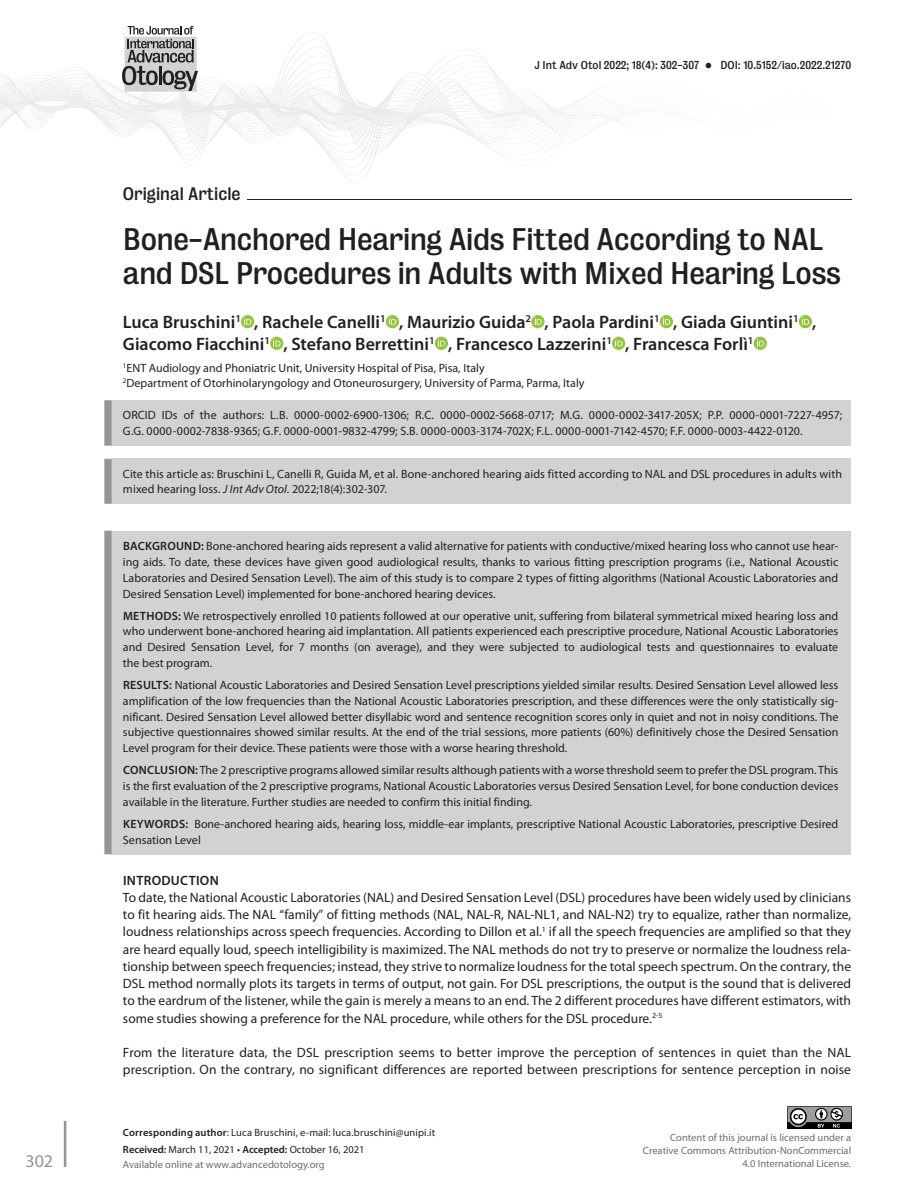
<style>
.page{position:relative;width:915px;height:1191px;background:#fff}
.page>*{position:absolute;margin:0;border:0;box-sizing:border-box;transform-origin:0 0}
.t1{font:28.5px/34.2px "Bureau Grotesque Five Three";letter-spacing:-.01em;color:#231f20}
.t2{font:600 18px/21.6px "Myriad Pro";color:#231f20}
.t3{font:18px "Myriad Pro";color:#939598}
.t4{font:16.5px "Bureau Grotesque Five Three";color:#231f20}
.t5{font:13.5px/17.2px "Myriad Pro";letter-spacing:.01em;color:#231f20;text-align:justify}
.t6{font:600 13.5px "Myriad Pro";letter-spacing:.02em;color:#231f20}
.t7{font:12px/15.8px "Myriad Pro";color:#231f20}
.t8{font:10.5px/12.8px "Myriad Pro";color:#6c6d70;text-align:right}
.t9{font:10.5px/17px "Myriad Pro";letter-spacing:.01em;color:#231f20}
.t10{font:10.5px "Bureau Grotesque Five Three";color:#231f20}
.s1{font-style:italic}
.s2{font-weight:600}
</style>
<div class="page">
<svg style="left:0;top:25px;width:613px;height:140px"></svg>
<hr style="left:64px;top:1120px;width:2px;height:47px;background:#939598">
<hr style="left:123px;top:199px;width:727px;height:1px;background:#231f20">
<hr style="left:123px;top:199px;width:124px;height:1px;background:#fff">
<div style="left:111px;top:400px;width:739px;height:45px;background:#d1d2d4"></div>
<div style="left:104px;top:400px;width:7px;height:45px;background:#939598"></div>
<div style="left:111px;top:459px;width:739px;height:45px;background:#d1d2d4"></div>
<div style="left:104px;top:459px;width:7px;height:45px;background:#939598"></div>
<div style="left:111px;top:530px;width:739px;height:324px;background:#d1d2d4"></div>
<div style="left:104px;top:530px;width:7px;height:324px;background:#939598"></div>
<svg style="left:241px;top:315px;width:13px;height:13px"></svg>
<svg style="left:244px;top:317px;width:7px;height:8px"></svg>
<svg style="left:385px;top:315px;width:14px;height:13px"></svg>
<svg style="left:389px;top:317px;width:7px;height:8px"></svg>
<svg style="left:531px;top:315px;width:13px;height:13px"></svg>
<svg style="left:534px;top:317px;width:7px;height:8px"></svg>
<svg style="left:659px;top:315px;width:13px;height:13px"></svg>
<svg style="left:662px;top:317px;width:8px;height:8px"></svg>
<svg style="left:798px;top:315px;width:13px;height:13px"></svg>
<svg style="left:801px;top:317px;width:8px;height:8px"></svg>
<svg style="left:270px;top:337px;width:13px;height:13px"></svg>
<svg style="left:273px;top:339px;width:7px;height:7px"></svg>
<svg style="left:434px;top:337px;width:14px;height:13px"></svg>
<svg style="left:438px;top:339px;width:7px;height:7px"></svg>
<svg style="left:611px;top:337px;width:14px;height:13px"></svg>
<svg style="left:615px;top:339px;width:7px;height:7px"></svg>
<svg style="left:753px;top:337px;width:13px;height:13px"></svg>
<svg style="left:756px;top:339px;width:7px;height:7px"></svg>
<img style="left:787px;top:1106px;width:63px;height:22px">
<h2 class="t3" style="left:25px;top:1149px;width:29px">302</h2>
<p class="t10" style="left:534px;top:59px;width:179px">J Int Adv Otol 2022; 18(4): 302-307 •</p>
<p class="t10" style="left:720px;top:59px;width:132px">DOI: 10.5152/iao.2022.21270</p>
<h3 class="t4" style="left:123px;top:184px;width:119px">Original Article</h3>
<h1 class="t1" style="left:123px;top:222px;width:719px">Bone-Anchored Hearing Aids Fitted According to NAL and DSL Procedures in Adults with Mixed Hearing Loss</h1>
<h2 class="t2" style="left:123px;top:311px;width:694px">Luca Bruschini<sup>1</sup> , Rachele Canelli<sup>1</sup> , Maurizio Guida<sup>2</sup> , Paola Pardini<sup>1</sup> , Giada Giuntini<sup>1</sup> ,<br>Giacomo Fiacchini<sup>1</sup> , Stefano Berrettini<sup>1</sup> , Francesco Lazzerini<sup>1</sup> , Francesca Forlì<sup>1</sup></h2>
<p class="t7" style="left:123px;top:361px;width:463px;line-height:14.4px"><sup>1</sup>ENT Audiology and Phoniatric Unit, University Hospital of Pisa, Pisa, Italy<br><sup>2</sup>Department of Otorhinolaryngology and Otoneurosurgery, University of Parma, Parma, Italy</p>
<p class="t7" style="left:123px;top:407px;width:720px">ORCID IDs of the authors: L.B. 0000-0002-6900-1306; R.C. 0000-0002-5668-0717; M.G. 0000-0002-3417-205X; P.P. 0000-0001-7227-4957;<br>G.G. 0000-0002-7838-9365; G.F. 0000-0001-9832-4799; S.B. 0000-0003-3174-702X; F.L. 0000-0001-7142-4570; F.F. 0000-0003-4422-0120.</p>
<p class="t7" style="left:123px;top:465px;width:720px">Cite this article as: Bruschini L, Canelli R, Guida M, et al. Bone-anchored hearing aids fitted according to NAL and DSL procedures in adults with mixed hearing loss. <span class="s1">J Int Adv Otol.</span> 2022;18(4):302-307.</p>
<p class="t7" style="left:123px;top:538px;width:716px;text-align:justify"><span class="s2">BACKGROUND:</span> Bone-anchored hearing aids represent a valid alternative for patients with conductive/mixed hearing loss who cannot use hear&shy;ing aids. To date, these devices have given good audiological results, thanks to various fitting prescription programs (i.e., National Acoustic Laboratories and Desired Sensation Level). The aim of this study is to compare 2 types of fitting algorithms (National Acoustic Laboratories and Desired Sensation Level) implemented for bone-anchored hearing devices.</p>
<p class="t7" style="left:123px;top:607px;width:716px;text-align:justify"><span class="s2">METHODS:</span> We retrospectively enrolled 10 patients followed at our operative unit, suffering from bilateral symmetrical mixed hearing loss and who underwent bone-anchored hearing aid implantation. All patients experienced each prescriptive procedure, National Acoustic Laboratories and Desired Sensation Level, for 7 months (on average), and they were subjected to audiological tests and questionnaires to evaluate the best program.</p>
<p class="t7" style="left:123px;top:677px;width:716px;text-align:justify"><span class="s2">RESULTS:</span> National Acoustic Laboratories and Desired Sensation Level prescriptions yielded similar results. Desired Sensation Level allowed less amplification of the low frequencies than the National Acoustic Laboratories prescription, and these differences were the only statistically sig&shy;nificant. Desired Sensation Level allowed better disyllabic word and sentence recognition scores only in quiet and not in noisy conditions. The subjective questionnaires showed similar results. At the end of the trial sessions, more patients (60%) definitively chose the Desired Sensation Level program for their device. These patients were those with a worse hearing threshold.</p>
<p class="t7" style="left:123px;top:762px;width:716px;text-align:justify"><span class="s2">CONCLUSION:</span> The 2 prescriptive programs allowed similar results although patients with a worse threshold seem to prefer the DSL program. This is the first evaluation of the 2 prescriptive programs, National Acoustic Laboratories versus Desired Sensation Level, for bone conduction devices available in the literature. Further studies are needed to confirm this initial finding.</p>
<p class="t7" style="left:123px;top:815px;width:716px"><span class="s2">KEYWORDS:</span> Bone-anchored hearing aids, hearing loss, middle-ear implants, prescriptive National Acoustic Laboratories, prescriptive Desired<br>Sensation Level</p>
<p class="t6" style="left:123px;top:871px;width:97px">INTRODUCTION</p>
<p class="t5" style="left:123px;top:888px;width:729px">To date, the National Acoustic Laboratories (NAL) and Desired Sensation Level (DSL) procedures have been widely used by clinicians to fit hearing aids. The NAL “family” of fitting methods (NAL, NAL-R, NAL-NL1, and NAL-N2) try to equalize, rather than normalize, loudness relationships across speech frequencies. According to Dillon et al.<sup>1</sup> if all the speech frequencies are amplified so that they are heard equally loud, speech intelligibility is maximized. The NAL methods do not try to preserve or normalize the loudness rela&shy;tionship between speech frequencies; instead, they strive to normalize loudness for the total speech spectrum. On the contrary, the DSL method normally plots its targets in terms of output, not gain. For DSL prescriptions, the output is the sound that is delivered to the eardrum of the listener, while the gain is merely a means to an end. The 2 different procedures have different estimators, with some studies showing a preference for the NAL procedure, while others for the DSL procedure.<sup>2-5</sup></p>
<p class="t5" style="left:123px;top:1043px;width:729px">From the literature data, the DSL prescription seems to better improve the perception of sentences in quiet than the NAL prescription. On the contrary, no significant differences are reported between prescriptions for sentence perception in noise</p>
<p class="t9" style="left:123px;top:1124px;width:313px"><span class="s2">Corresponding author</span>: Luca Bruschini, e-mail: luca.bruschini@unipi.it<br><span class="s2">Received:</span> March 11, 2021 • <span class="s2">Accepted:</span> October 16, 2021</p>
<p class="t8" style="left:123px;top:1158px;width:203px">Available online at www.advancedotology.org</p>
<p class="t8" style="left:642px;top:1131px;width:210px">Content of this journal is licensed under a<br>Creative Commons Attribution-NonCommercial<br>4.0 International License.</p>
</div>
